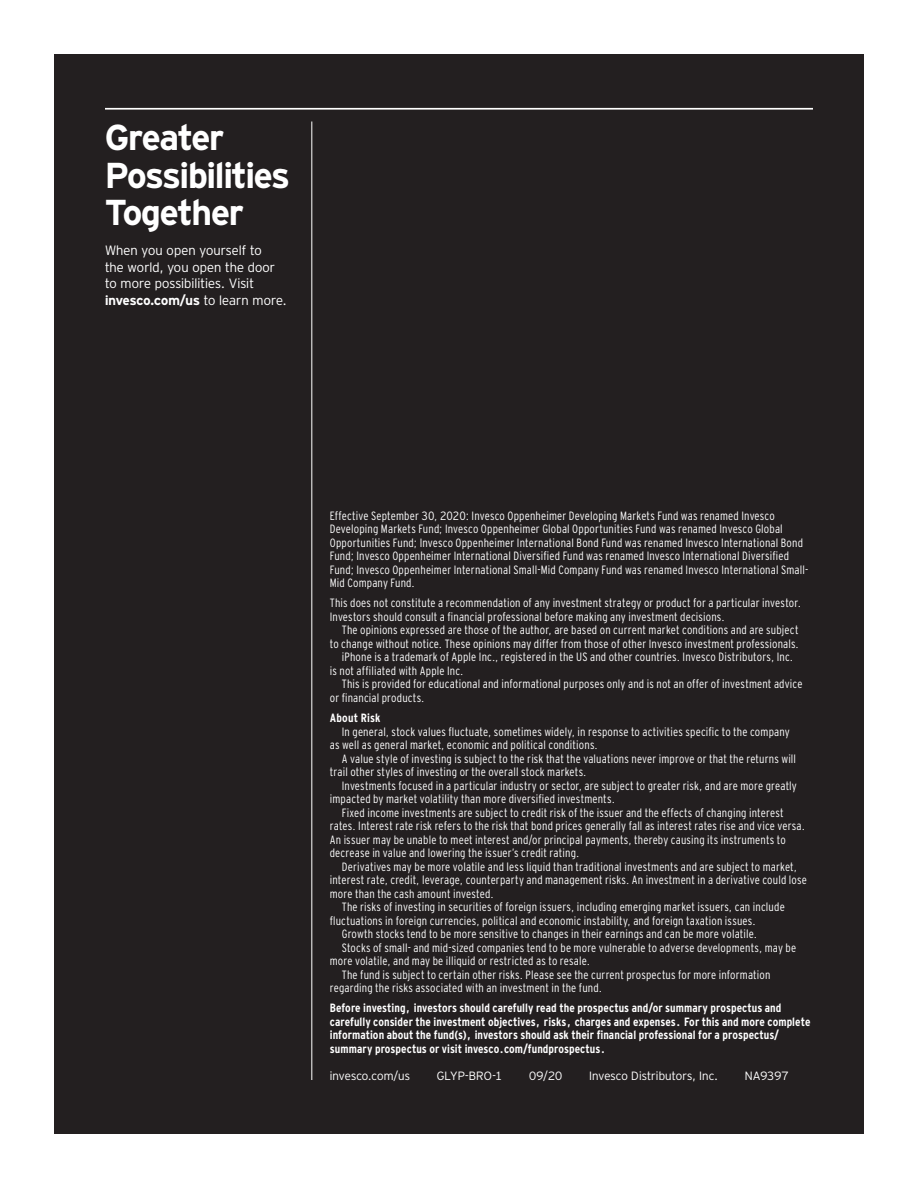
<style>
.page{position:relative;width:918px;height:1188px;background:#fff}
.page>*{position:absolute;margin:0;border:0;box-sizing:border-box;transform-origin:0 0}
.t1{font:700 36px/37.5px "Invesco Interstate";letter-spacing:-.02em;color:#fff}
.t2{font:300 13.5px/16.5px "Invesco Interstate";letter-spacing:.005em;color:#fff}
.t3{font:300 12px/13.5px "Invesco Interstate Cond";letter-spacing:.01em;color:#fff}
.t4{font:700 12px/13.5px "Invesco Interstate Cond";letter-spacing:.005em;color:#fff}
.t5{font:300 12px "Invesco Interstate";letter-spacing:.01em;color:#fff}
.s1{font-weight:700}
</style>
<div class="page">
<div style="left:54px;top:54px;width:810px;height:1080px;background:#231f20"></div>
<hr style="left:105px;top:108px;width:708px;height:2px;background:#fff">
<hr style="left:311px;top:122px;width:1px;height:958px;background:#fff">
<h1 class="t1" style="left:105px;top:119px;width:186px">Greater<br>Possibilities<br>Together</h1>
<p class="t2" style="left:105px;top:242px;width:183px">When you open yourself to<br>the world, you open the door to more possibilities. Visit <span class="s1">invesco.com/us</span> to learn more.</p>
<p class="t3" style="left:330px;top:508px;width:480px">Effective September 30, 2020: Invesco Oppenheimer Developing Markets Fund was renamed Invesco Developing Markets Fund; Invesco Oppenheimer Global Opportunities Fund was renamed Invesco Global Opportunities Fund; Invesco Oppenheimer International Bond Fund was renamed Invesco International Bond Fund; Invesco Oppenheimer International Diversified Fund was renamed Invesco International Diversified Fund; Invesco Oppenheimer International Small-Mid Company Fund was renamed Invesco International Small-Mid Company Fund.</p>
<p class="t3" style="left:330px;top:596px;width:473px">This does not constitute a recommendation of any investment strategy or product for a particular investor.<br>Investors should consult a financial professional before making any investment decisions.</p>
<p class="t3" style="left:342px;top:623px;width:458px">The opinions expressed are those of the author, are based on current market conditions and are subject</p>
<p class="t3" style="left:330px;top:637px;width:471px">to change without notice. These opinions may differ from those of other Invesco investment professionals.</p>
<p class="t3" style="left:342px;top:650px;width:453px">iPhone is a trademark of Apple Inc., registered in the US and other countries. Invesco Distributors, Inc.</p>
<p class="t3" style="left:330px;top:664px;width:135px">is not affiliated with Apple Inc.</p>
<p class="t3" style="left:342px;top:677px;width:462px">This is provided for educational and informational purposes only and is not an offer of investment advice</p>
<p class="t3" style="left:330px;top:691px;width:96px">or financial products.</p>
<p class="t4" style="left:330px;top:711px;width:52px">About Risk</p>
<p class="t3" style="left:330px;top:724px;width:462px;text-indent:12px">In general, stock values fluctuate, sometimes widely, in response to activities specific to the company as well as general market, economic and political conditions.</p>
<p class="t3" style="left:330px;top:751px;width:468px;text-indent:12px">A value style of investing is subject to the risk that the valuations never improve or that the returns will trail other styles of investing or the overall stock markets.</p>
<p class="t3" style="left:330px;top:778px;width:469px;text-indent:12px">Investments focused in a particular industry or sector, are subject to greater risk, and are more greatly impacted by market volatility than more diversified investments.</p>
<p class="t3" style="left:330px;top:805px;width:477px;text-indent:12px">Fixed income investments are subject to credit risk of the issuer and the effects of changing interest rates. Interest rate risk refers to the risk that bond prices generally fall as interest rates rise and vice versa.<br>An issuer may be unable to meet interest and/or principal payments, thereby causing its instruments to decrease in value and lowering the issuer’s credit rating.</p>
<p class="t3" style="left:342px;top:859px;width:457px">Derivatives may be more volatile and less liquid than traditional investments and are subject to market,</p>
<p class="t3" style="left:330px;top:873px;width:479px">interest rate, credit, leverage, counterparty and management risks. An investment in a derivative could lose</p>
<p class="t3" style="left:330px;top:886px;width:165px">more than the cash amount invested.</p>
<p class="t3" style="left:342px;top:900px;width:445px">The risks of investing in securities of foreign issuers, including emerging market issuers, can include</p>
<p class="t3" style="left:330px;top:913px;width:427px">fluctuations in foreign currencies, political and economic instability, and foreign taxation issues.</p>
<p class="t3" style="left:342px;top:927px;width:417px">Growth stocks tend to be more sensitive to changes in their earnings and can be more volatile.</p>
<p class="t3" style="left:342px;top:940px;width:456px">Stocks of small- and mid-sized companies tend to be more vulnerable to adverse developments, may be</p>
<p class="t3" style="left:330px;top:954px;width:262px">more volatile, and may be illiquid or restricted as to resale.</p>
<p class="t3" style="left:342px;top:967px;width:430px">The fund is subject to certain other risks. Please see the current prospectus for more information</p>
<p class="t3" style="left:330px;top:981px;width:274px">regarding the risks associated with an investment in the fund.</p>
<p class="t4" style="left:330px;top:1001px;width:482px">Before investing, investors should carefully read the prospectus and/or summary prospectus and carefully consider the investment objectives, risks, charges and expenses. For this and more complete information about the fund(s), investors should ask their financial professional for a prospectus/ summary prospectus or visit invesco.com/fundprospectus.</p>
<p class="t5" style="left:330px;top:1068px;width:82px">invesco.com/us</p>
<p class="t5" style="left:437px;top:1068px;width:67px">GLYP-BRO-1</p>
<p class="t5" style="left:529px;top:1068px;width:35px">09/20</p>
<p class="t5" style="left:589px;top:1068px;width:130px">Invesco Distributors, Inc.</p>
<p class="t5" style="left:745px;top:1068px;width:45px">NA9397</p>
</div>
